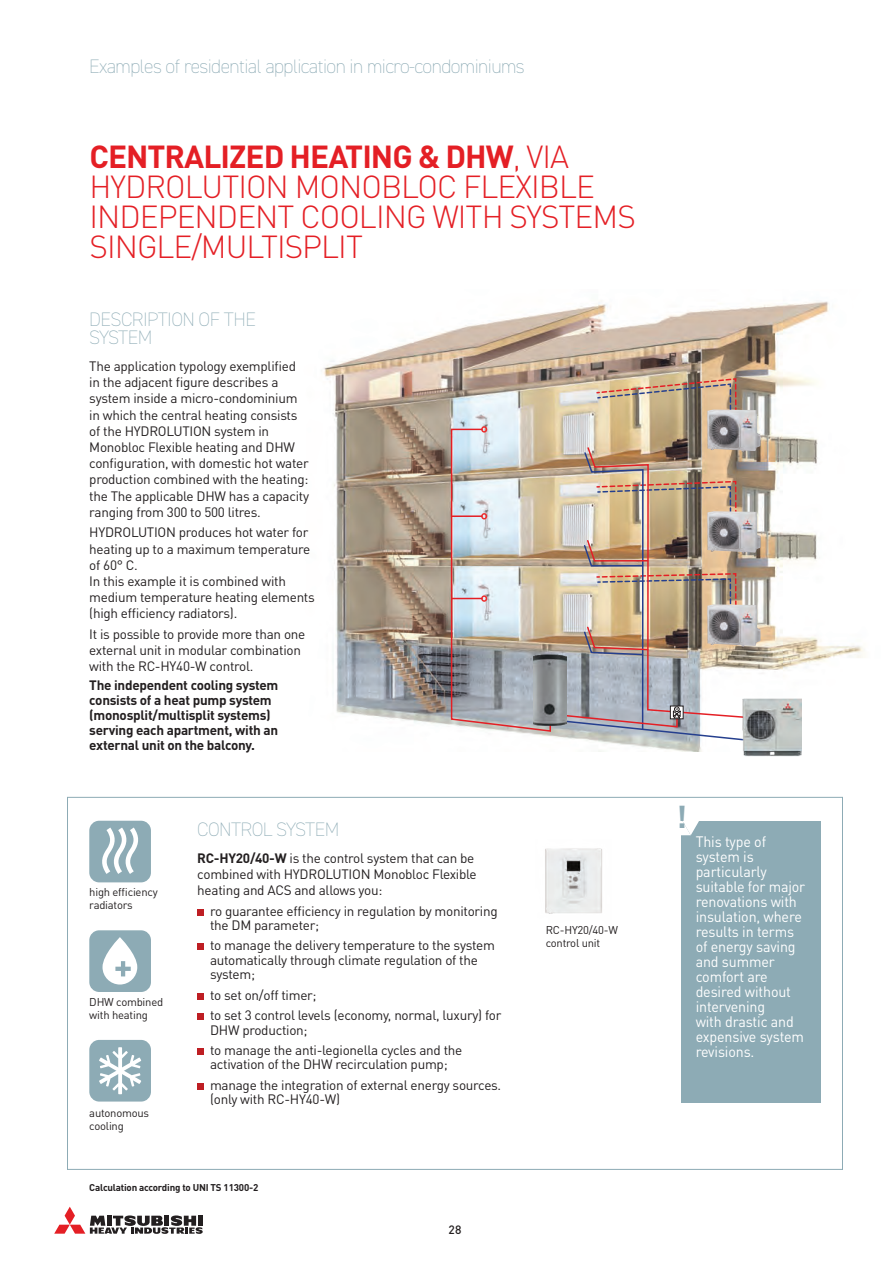
<style>
.page{position:relative;width:893px;height:1263px;background:#fff}
.page>*{position:absolute;margin:0;border:0;box-sizing:border-box;transform-origin:0 0}
.t1{font:300 31.5px/30px "DIN Pro";letter-spacing:-.03em;color:#e41f25}
.t2{font:700 31.35px "DIN Pro";color:#8dabb5}
.t3{font:200 19.5px/18px "DIN2014";letter-spacing:-.03em;color:#8dabb5}
.t4{font:15px/15px "DIN Pro";letter-spacing:-.01em;color:#fff;scale:.95 1}
.t5{font:13.5px/16.2px "DIN Pro";letter-spacing:-.02em;color:#231f20}
.t6{font:700 13.5px/15px "DIN Pro";letter-spacing:-.02em;color:#231f20}
.t7{font:500 12px "DIN Pro";color:#231f20}
.t8{font:11.25px/12.8px "DIN Pro";letter-spacing:-.02em;color:#231f20}
.t9{font:700 9.75px "DIN Pro";letter-spacing:-.02em;color:#231f20}
.s1{font-weight:700}
</style>
<div class="page">
<div style="left:89px;top:821px;width:62px;height:61px;background:#8dabb5;border-radius:10px"></div>
<svg style="left:102px;top:827px;width:36px;height:47px"></svg>
<div style="left:89px;top:930px;width:62px;height:62px;background:#8dabb5;border-radius:10px"></div>
<svg style="left:103px;top:937px;width:34px;height:47px"></svg>
<svg style="left:115px;top:961px;width:16px;height:15px"></svg>
<div style="left:89px;top:1040px;width:62px;height:61px;background:#8dabb5;border-radius:10px"></div>
<svg style="left:99px;top:1047px;width:42px;height:47px"></svg>
<div style="left:681px;top:821px;width:140px;height:281px;background:#8dabb5"></div>
<svg style="left:681px;top:821px;width:18px;height:14px"></svg>
<img style="left:324px;top:301px;width:540px;height:451px">
<img style="left:747px;top:409px;width:14px;height:43px">
<img style="left:754px;top:511px;width:7px;height:42px">
<img style="left:754px;top:604px;width:7px;height:43px">
<svg style="left:747px;top:446px;width:7px;height:253px;background:#bcb7b1"></svg>
<img style="left:450px;top:377px;width:297px;height:364px">
<hr style="left:452px;top:598px;width:30px;height:1px;background:#e41f25">
<hr style="left:452px;top:515px;width:30px;height:2px;background:#e41f25">
<img style="left:533px;top:654px;width:33px;height:72px">
<svg style="left:54px;top:1207px;width:149px;height:27px"></svg>
<div style="left:197px;top:909px;width:7px;height:7px;background:#be1e23"></div>
<div style="left:197px;top:943px;width:7px;height:7px;background:#be1e23"></div>
<div style="left:197px;top:993px;width:7px;height:7px;background:#be1e23"></div>
<div style="left:197px;top:1013px;width:7px;height:7px;background:#be1e23"></div>
<div style="left:197px;top:1048px;width:7px;height:7px;background:#be1e23"></div>
<div style="left:197px;top:1083px;width:7px;height:7px;background:#be1e23"></div>
<img style="left:545px;top:848px;width:57px;height:66px">
<img style="left:742px;top:699px;width:59px;height:57px">
<h3 class="t3" style="left:89px;top:57px;width:437px">Examples of residential application in micro-condominiums</h3>
<h1 class="t1" style="left:89px;top:140px;width:548px"><span class="s1">CENTRALIZED HEATING &amp; DHW</span>, VIA<br>HYDROLUTION MONOBLOC FLEXIBLE<br>INDEPENDENT COOLING WITH SYSTEMS<br>SINGLE/MULTISPLIT</h1>
<h3 class="t3" style="left:89px;top:311px;width:168px">DESCRIPTION OF THE<br>SYSTEM</h3>
<p class="t5" style="left:89px;top:357px;width:221px">The application typology exemplified in the adjacent figure describes a system inside a micro-condominium in which the central heating consists of the HYDROLUTION system in Monobloc Flexible heating and DHW configuration, with domestic hot water production combined with the heating: the The applicable DHW has a capacity ranging from 300 to 500 litres.</p>
<p class="t5" style="left:89px;top:524px;width:227px">HYDROLUTION produces hot water for heating up to a maximum temperature of 60° C.<br>In this example it is combined with medium temperature heating elements (high efficiency radiators).</p>
<p class="t5" style="left:89px;top:625px;width:218px">It is possible to provide more than one external unit in modular combination with the RC-HY40-W control.</p>
<p class="t6" style="left:89px;top:676px;width:191px">The independent cooling system consists of a heat pump system (monosplit/multisplit systems) serving each apartment, with an external unit on the balcony.</p>
<p class="t8" style="left:89px;top:885px;width:70px">high efficiency radiators</p>
<p class="t8" style="left:89px;top:995px;width:75px">DHW combined with heating</p>
<p class="t8" style="left:89px;top:1106px;width:61px">autonomous cooling</p>
<h3 class="t3" style="left:197px;top:820px;width:144px">CONTROL SYSTEM</h3>
<p class="t5" style="left:197px;top:849px;width:281px"><span class="s1">RC-HY20/40-W</span> is the control system that can be combined with HYDROLUTION Monobloc Flexible heating and ACS and allows you:</p>
<p class="t5" style="left:210px;top:903px;width:289px;line-height:14.4px">ro guarantee efficiency in regulation by monitoring the DM parameter;</p>
<p class="t5" style="left:210px;top:938px;width:286px;line-height:14.4px">to manage the delivery temperature to the system automatically through climate regulation of the system;</p>
<p class="t5" style="left:210px;top:984px;width:293px;line-height:20.4px">to set on/off timer;<br>to set 3 control levels (economy, normal, luxury) for</p>
<p class="t5" style="left:210px;top:1019px;width:254px;line-height:20.4px">DHW production;<br>to manage the anti-legionella cycles and the</p>
<p class="t5" style="left:210px;top:1054px;width:293px;line-height:20.4px">activation of the DHW recirculation pump;<br>manage the integration of external energy sources.</p>
<p class="t5" style="left:210px;top:1091px;width:132px">(only with RC-HY40-W)</p>
<p class="t9" style="left:89px;top:1179px;width:171px">Calculation according to UNI TS 11300-2</p>
<p class="t7" style="left:449px;top:1220px;width:14px">28</p>
<p class="t8" style="left:546px;top:923px;width:74px">RC-HY20/40-W control unit</p>
<h2 class="t2" style="left:676px;top:791px;width:12px">!</h2>
<p class="t4" style="left:696px;top:834px;width:117px">This type of system is particularly suitable for major renovations with insulation, where results in terms of energy saving and summer comfort are desired without intervening<br>with drastic and expensive system revisions.</p>
</div>
